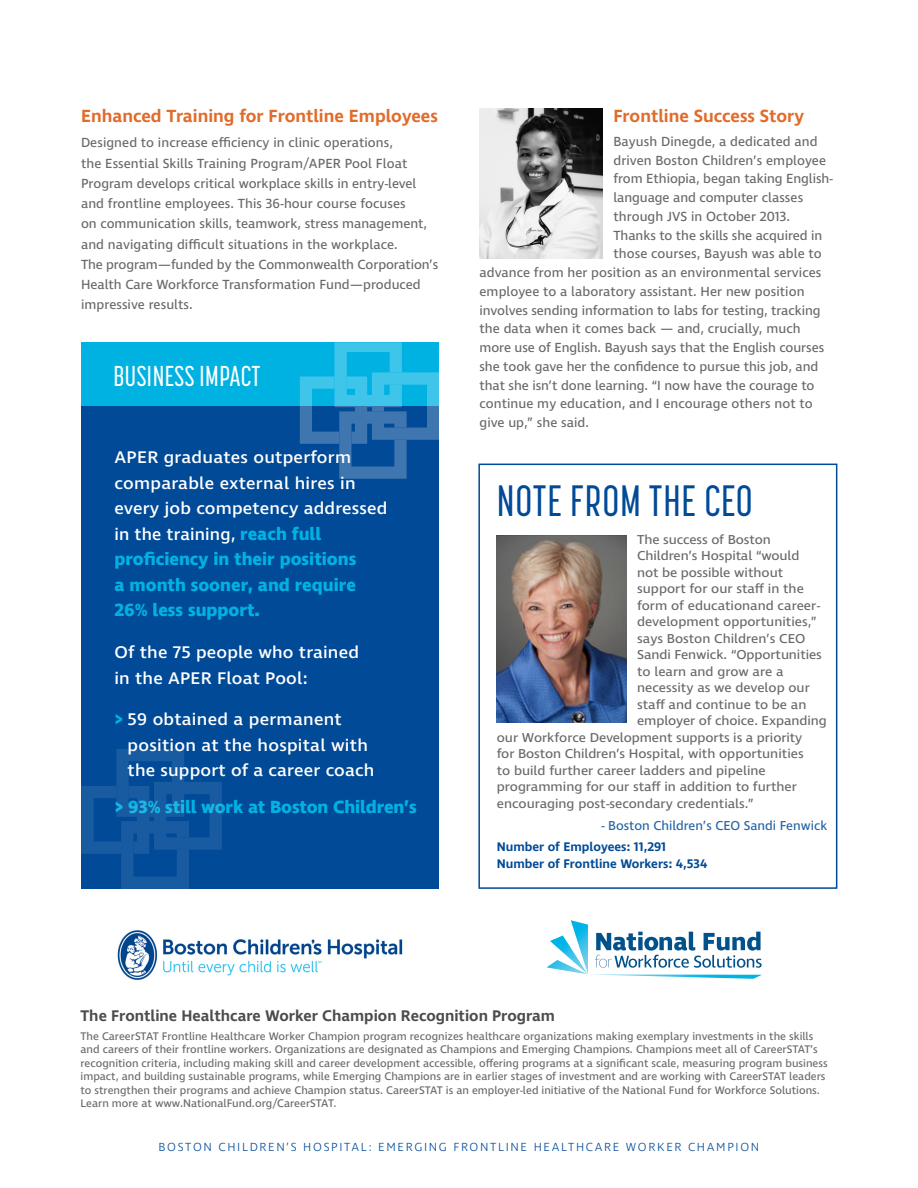
<style>
.page{position:relative;width:918px;height:1188px;background:#fff}
.page>*{position:absolute;margin:0;border:0;box-sizing:border-box;transform-origin:0 0}
.t1{font:500 43.5px "Korolev Compressed";letter-spacing:.02em;color:#004a97}
.t2{font:500 28.5px "Korolev Compressed";letter-spacing:.02em;color:#fff}
.t3{font:700 18px/25.5px "Ingra";color:#00b2e2;text-align:justify}
.t4{font:600 18px "Ingra";color:#e16b2a}
.t5{font:500 17.25px/25.5px "Ingra";letter-spacing:.01em;color:#fff;scale:1.05 1}
.t6{font:600 15.75px "Ingra";color:#4b4c4d}
.t7{font:13.5px/20.2px "Ingra";color:#69696c}
.t8{font:13.2px "Ingra";color:#69696c;scale:1.05 1}
.t9{font:13.2px "Ingra";color:#2665a7}
.t10{font:600 12.75px "Ingra";color:#004a97}
.t11{font:300 12px "Ingra";letter-spacing:.14em;color:#004a97}
.t12{font:11.25px/13.5px "Ingra";color:#69696c}
.s1{font-weight:700;font-size:18px;color:#00b2e2}
.s2{font-weight:600;font-size:26.7px;color:#00b2e2}
.s3{font-weight:600;font-size:27.9px}
</style>
<div class="page">
<div style="left:81px;top:402px;width:357px;height:487px;background:#004a97"></div>
<img style="left:496px;top:535px;width:130px;height:187px">
<div style="left:478px;top:464px;width:359px;height:425px;border:2px solid #004a97"></div>
<img style="left:479px;top:108px;width:124px;height:150px">
<img style="left:117px;top:930px;width:286px;height:50px">
<svg style="left:546px;top:920px;width:216px;height:59px"></svg>
<div style="left:81px;top:343px;width:357px;height:63px;background:#00b2e2"></div>
<svg style="left:300px;top:342px;width:139px;height:137px"></svg>
<svg style="left:81px;top:749px;width:141px;height:140px"></svg>
<h2 class="t4" style="left:81px;top:104px;width:358px">Enhanced Training for Frontline Employees</h2>
<h2 class="t7" style="left:81px;top:133px;width:359px">Designed to increase efficiency in clinic operations,<br>the Essential Skills Training Program/APER Pool Float Program develops critical workplace skills in entry-level and frontline employees. This 36-hour course focuses<br>on communication skills, teamwork, stress management, and navigating difficult situations in the workplace.<br>The program—funded by the Commonwealth Corporation’s Health Care Workforce Transformation Fund—produced impressive results.</h2>
<h1 class="t2" style="left:113px;top:360px;width:149px">BUSINESS IMPACT</h1>
<p class="t5" style="left:114px;top:446px;width:262px">APER graduates outperform comparable external hires in every job competency addressed in the training, <span class="s1">reach full</span></p>
<p class="t3" style="left:114px;top:547px;width:243px">proficiency in their positions a month sooner, and require 26% less support.</p>
<p class="t5" style="left:114px;top:640px;width:234px">Of the 75 people who trained in the APER Float Pool:</p>
<p class="t5" style="left:128px;top:708px;width:237px;text-indent:-13px"><span class="s2">&gt;</span> 59 obtained a permanent position at the hospital with the support of a career coach</p>
<p class="t3" style="left:114px;top:795px;width:304px"><span class="s3">&gt;</span> 93% still work at Boston Children’s</p>
<h2 class="t4" style="left:613px;top:104px;width:192px">Frontline Success Story</h2>
<h2 class="t7" style="left:613px;top:132px;width:206px">Bayush Dinegde, a dedicated and</h2>
<h2 class="t7" style="left:613px;top:151px;width:214px">driven Boston Children’s employee</h2>
<h2 class="t7" style="left:613px;top:169px;width:221px">from Ethiopia, began taking English-</h2>
<h2 class="t7" style="left:613px;top:188px;width:191px">language and computer classes</h2>
<h2 class="t7" style="left:613px;top:207px;width:178px">through JVS in October 2013.</h2>
<h2 class="t7" style="left:613px;top:226px;width:210px">Thanks to the skills she acquired in</h2>
<h2 class="t7" style="left:613px;top:244px;width:210px">those courses, Bayush was able to</h2>
<h2 class="t7" style="left:480px;top:263px;width:343px">advance from her position as an environmental services</h2>
<h2 class="t7" style="left:480px;top:282px;width:327px">employee to a laboratory assistant. Her new position</h2>
<h2 class="t7" style="left:480px;top:301px;width:343px">involves sending information to labs for testing, tracking</h2>
<h2 class="t7" style="left:480px;top:319px;width:323px">the data when it comes back — and, crucially, much</h2>
<h2 class="t7" style="left:480px;top:338px;width:346px">more use of English. Bayush says that the English courses</h2>
<h2 class="t7" style="left:480px;top:357px;width:340px">she took gave her the confidence to pursue this job, and</h2>
<h2 class="t7" style="left:480px;top:376px;width:336px">that she isn’t done learning. “I now have the courage to</h2>
<h2 class="t7" style="left:480px;top:394px;width:335px">continue my education, and I encourage others not to</h2>
<h2 class="t7" style="left:480px;top:413px;width:111px">give up,” she said.</h2>
<h1 class="t1" style="left:497px;top:477px;width:258px">NOTE FROM THE CEO</h1>
<h2 class="t8" style="left:637px;top:531px;width:129px">The success of Boston</h2>
<h2 class="t8" style="left:637px;top:548px;width:156px">Children’s Hospital “would</h2>
<h2 class="t8" style="left:637px;top:564px;width:141px">not be possible without</h2>
<h2 class="t8" style="left:637px;top:581px;width:160px">support for our staff in the</h2>
<h2 class="t8" style="left:637px;top:597px;width:176px">form of educationand career-</h2>
<h2 class="t8" style="left:637px;top:614px;width:173px">development opportunities,”</h2>
<h2 class="t8" style="left:637px;top:630px;width:162px">says Boston Children’s CEO</h2>
<h2 class="t8" style="left:637px;top:647px;width:177px">Sandi Fenwick. “Opportunities</h2>
<h2 class="t8" style="left:637px;top:663px;width:141px">to learn and grow are a</h2>
<h2 class="t8" style="left:637px;top:680px;width:166px">necessity as we develop our</h2>
<h2 class="t8" style="left:637px;top:696px;width:163px">staff and continue to be an</h2>
<h2 class="t8" style="left:637px;top:713px;width:182px">employer of choice. Expanding</h2>
<h2 class="t8" style="left:497px;top:729px;width:293px">our Workforce Development supports is a priority</h2>
<h2 class="t8" style="left:497px;top:746px;width:294px">for Boston Children’s Hospital, with opportunities</h2>
<h2 class="t8" style="left:497px;top:762px;width:258px">to build further career ladders and pipeline</h2>
<h2 class="t8" style="left:497px;top:779px;width:287px">programming for our staff in addition to further</h2>
<h2 class="t8" style="left:497px;top:795px;width:246px">encouraging post-secondary credentials.”</h2>
<h2 class="t9" style="left:601px;top:817px;width:228px">- Boston Children’s CEO Sandi Fenwick</h2>
<h2 class="t10" style="left:497px;top:839px;width:171px">Number of Employees: 11,291</h2>
<h2 class="t10" style="left:497px;top:856px;width:212px">Number of Frontline Workers: 4,534</h2>
<h2 class="t6" style="left:81px;top:1006px;width:476px">The Frontline Healthcare Worker Champion Recognition Program</h2>
<p class="t12" style="left:81px;top:1030px;width:749px">The CareerSTAT Frontline Healthcare Worker Champion program recognizes healthcare organizations making exemplary investments in the skills and careers of their frontline workers. Organizations are designated as Champions and Emerging Champions. Champions meet all of CareerSTAT’s recognition criteria, including making skill and career development accessible, offering programs at a significant scale, measuring program business impact, and building sustainable programs, while Emerging Champions are in earlier stages of investment and are working with CareerSTAT leaders to strengthen their programs and achieve Champion status. CareerSTAT is an employer-led initiative of the National Fund for Workforce Solutions.<br>Learn more at www.NationalFund.org/CareerSTAT.</p>
<p class="t11" style="left:159px;top:1139px;width:602px">BOSTON CHILDREN’S HOSPITAL: EMERGING FRONTLINE HEALTHCARE WORKER CHAMPION</p>
</div>
